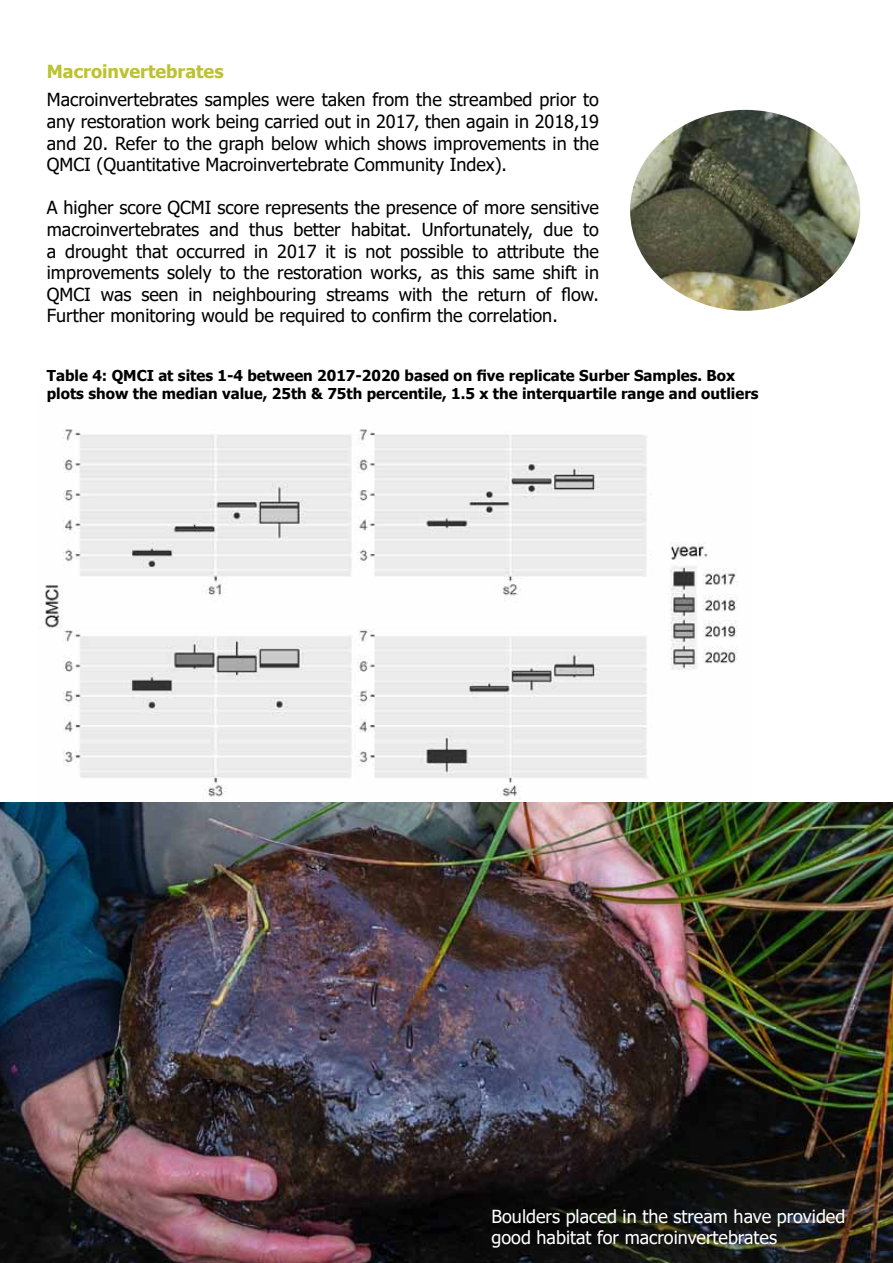
<style>
.page{position:relative;width:893px;height:1263px;background:#fff}
.page>*{position:absolute;margin:0;border:0;box-sizing:border-box;transform-origin:0 0}
.t1{font:18px/21.6px "Tahoma";color:#000;text-align:justify}
.t2{font:18px/21.6px "Tahoma";color:#fff}
.t3{font:700 18px "Tahoma";color:#bcc232}
.t4{font:700 15px/18px "Tahoma";color:#000}
</style>
<div class="page">
<img style="left:45px;top:429px;width:693px;height:373px">
<img style="left:0;top:803px;width:893px;height:460px">
<img style="left:630px;top:110px;width:230px;height:201px">
<p class="t3" style="left:47px;top:59px;width:178px">Macroinvertebrates</p>
<p class="t1" style="left:47px;top:90px;width:554px">Macroinvertebrates samples were taken from the streambed prior to any restoration work being carried out in 2017, then again in 2018,19 and 20. Refer to the graph below which shows improvements in the QMCI (Quantitative Macroinvertebrate Community Index).</p>
<p class="t1" style="left:47px;top:198px;width:554px">A higher score QCMI score represents the presence of more sensitive macroinvertebrates and thus better habitat. Unfortunately, due to a drought that occurred in 2017 it is not possible to attribute the improvements solely to the restoration works, as this same shift in QMCI was seen in neighbouring streams with the return of flow.<br>Further monitoring would be required to confirm the correlation.</p>
<p class="t4" style="left:47px;top:367px;width:713px">Table 4: QMCI at sites 1-4 between 2017-2020 based on five replicate Surber Samples. Box plots show the median value, 25th &amp; 75th percentile, 1.5 x the interquartile range and outliers</p>
<p class="t2" style="left:491px;top:1206px;width:355px">Boulders placed in the stream have provided good habitat for macroinvertebrates</p>
</div>
